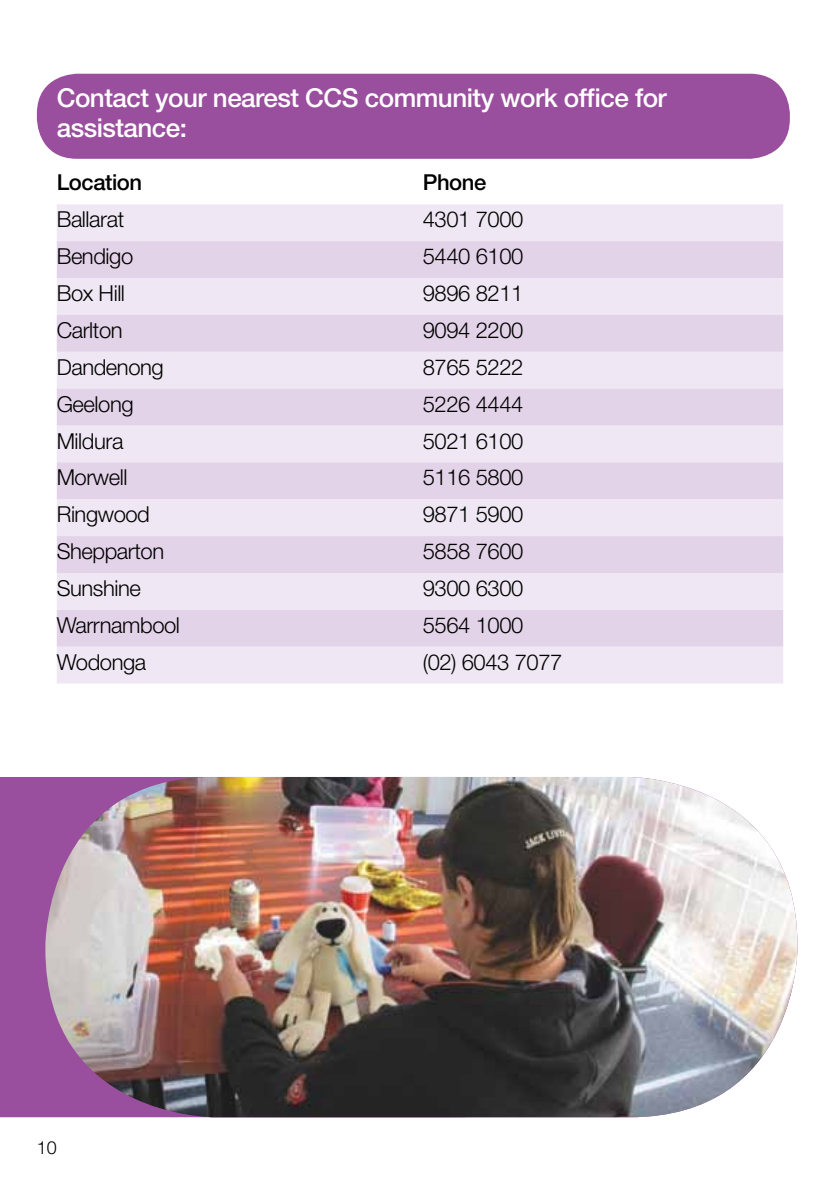
<style>
.page{position:relative;width:840px;height:1191px;background:#fff}
.page>*{position:absolute;margin:0;border:0;box-sizing:border-box;transform-origin:0 0}
.t1{font:500 26px/30px "Helvetica Neue";letter-spacing:-.02em;color:#fff}
.t2{font:300 22px "Helvetica Neue";letter-spacing:-.02em;color:#000}
.t3{font:500 22px "Helvetica Neue";letter-spacing:-.02em;color:#000}
.t4{font:300 18px "Helvetica Neue";color:#000}
</style>
<div class="page">
<div style="left:37px;top:74px;width:752px;height:85px;background:#9a4e9e;border-radius:40px"></div>
<div style="left:57px;top:204px;width:725px;height:479px;background:#efe7f3"></div>
<svg style="left:57px;top:241px;width:725px;height:405px;background:#e8dced"></svg>
<div style="left:0;top:777px;width:45px;height:340px;background:#9a4e9e"></div>
<img style="left:45px;top:777px;width:752px;height:340px">
<p class="t1" style="left:57px;top:82px;width:611px">Contact your nearest CCS community work office for assistance:</p>
<p class="t3" style="left:57px;top:169px;width:87px">Location</p>
<p class="t3" style="left:422px;top:169px;width:65px">Phone</p>
<p class="t2" style="left:57px;top:206px;width:69px">Ballarat</p>
<p class="t2" style="left:422px;top:206px;width:102px">4301 7000</p>
<p class="t2" style="left:57px;top:243px;width:78px">Bendigo</p>
<p class="t2" style="left:422px;top:243px;width:102px">5440 6100</p>
<p class="t2" style="left:57px;top:280px;width:70px">Box Hill</p>
<p class="t2" style="left:422px;top:280px;width:102px">9896 8211</p>
<p class="t2" style="left:57px;top:317px;width:67px">Carlton</p>
<p class="t2" style="left:422px;top:317px;width:102px">9094 2200</p>
<p class="t2" style="left:57px;top:353px;width:108px">Dandenong</p>
<p class="t2" style="left:422px;top:353px;width:102px">8765 5222</p>
<p class="t2" style="left:57px;top:390px;width:78px">Geelong</p>
<p class="t2" style="left:422px;top:390px;width:102px">5226 4444</p>
<p class="t2" style="left:57px;top:427px;width:68px">Mildura</p>
<p class="t2" style="left:422px;top:427px;width:102px">5021 6100</p>
<p class="t2" style="left:57px;top:464px;width:72px">Morwell</p>
<p class="t2" style="left:422px;top:464px;width:102px">5116 5800</p>
<p class="t2" style="left:57px;top:501px;width:95px">Ringwood</p>
<p class="t2" style="left:422px;top:501px;width:102px">9871 5900</p>
<p class="t2" style="left:57px;top:538px;width:109px">Shepparton</p>
<p class="t2" style="left:422px;top:538px;width:102px">5858 7600</p>
<p class="t2" style="left:57px;top:574px;width:86px">Sunshine</p>
<p class="t2" style="left:422px;top:574px;width:102px">9300 6300</p>
<p class="t2" style="left:57px;top:611px;width:125px">Warrnambool</p>
<p class="t2" style="left:422px;top:611px;width:102px">5564 1000</p>
<p class="t2" style="left:57px;top:648px;width:91px">Wodonga</p>
<p class="t2" style="left:422px;top:648px;width:141px">(02) 6043 7077</p>
<p class="t4" style="left:37px;top:1136px;width:22px">10</p>
</div>
